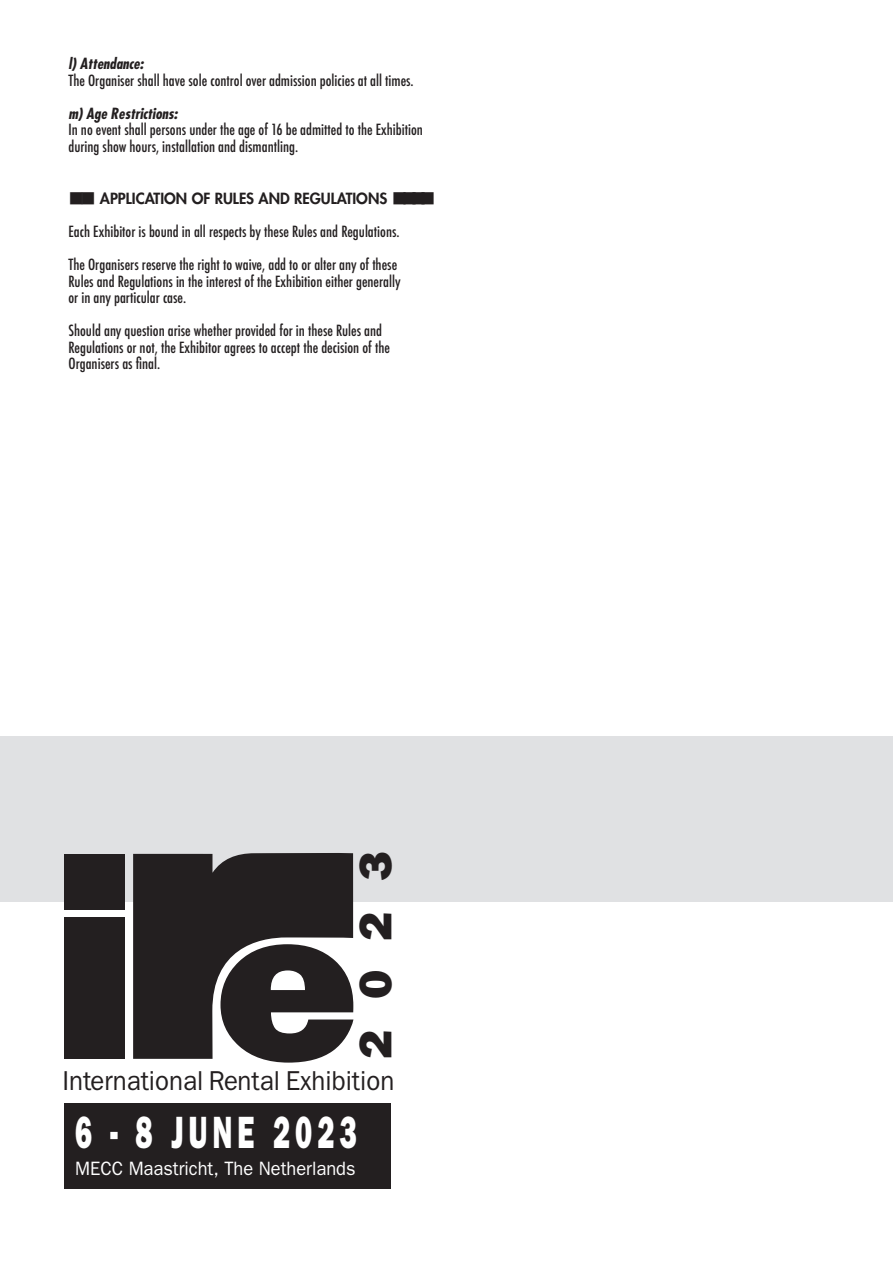
<style>
.page{position:relative;width:893px;height:1263px;background:#fff}
.page>*{position:absolute;margin:0;border:0;box-sizing:border-box;transform-origin:0 0}
.t1{font:800 46.05px "Franklin Gothic";color:#231f20;scale:1.06 1}
.t2{font:800 45.45px "Franklin Gothic";letter-spacing:.175em;color:#fff;scale:.63 1}
.t3{font:27.45px "Franklin Gothic";color:#231f20;scale:.94 1}
.t4{font:19.35px "Franklin Gothic";color:#fff;scale:.94 1}
.t5{font:500 condensed 15px/16.5px "Futura";color:#231f20}
.t6{font:800 15px "Futura";color:#231f20}
.t7{font:italic 700 condensed 15px "Futura";color:#231f20}
</style>
<div class="page">
<div style="left:0;top:736px;width:893px;height:165px;background:#e0e1e3"></div>
<div style="left:65px;top:1103px;width:326px;height:85px;background:#231f20"></div>
<svg style="left:262px;top:1059px;width:54px;height:3px"></svg>
<svg style="left:133px;top:853px;width:220px;height:206px;fill:#231f20"></svg>
<div style="left:64px;top:854px;width:61px;height:55px;background:#231f20"></div>
<div style="left:64px;top:918px;width:61px;height:141px;background:#231f20"></div>
<p class="t7" style="left:69px;top:54px;width:77px">l) Attendance:</p>
<p class="t5" style="left:69px;top:72px;width:347px">The Organiser shall have sole control over admission policies at all times.</p>
<p class="t7" style="left:69px;top:104px;width:111px">m) Age Restrictions:</p>
<p class="t5" style="left:69px;top:122px;width:356px">In no event shall persons under the age of 16 be admitted to the Exhibition during show hours, installation and dismantling.</p>
<p class="t6" style="left:69px;top:189px;width:368px">■■ APPLICATION OF RULES AND REGULATIONS ■■■■</p>
<p class="t5" style="left:69px;top:224px;width:333px">Each Exhibitor is bound in all respects by these Rules and Regulations.</p>
<p class="t5" style="left:69px;top:257px;width:334px">The Organisers reserve the right to waive, add to or alter any of these<br>Rules and Regulations in the interest of the Exhibition either generally or in any particular case.</p>
<p class="t5" style="left:69px;top:323px;width:323px">Should any question arise whether provided for in these Rules and<br>Regulations or not, the Exhibitor agrees to accept the decision of the<br>Organisers as final.</p>
<h1 class="t1" style="left:349px;top:1059px;width:197px;rotate:-90deg">2023</h1>
<h3 class="t3" style="left:62px;top:1065px;width:355px">International Rental Exhibition</h3>
<h2 class="t2" style="left:75px;top:1106px;width:448px">6 - 8 JUNE 2023</h2>
<p class="t4" style="left:75px;top:1157px;width:300px">MECC Maastricht, The Netherlands</p>
</div>
